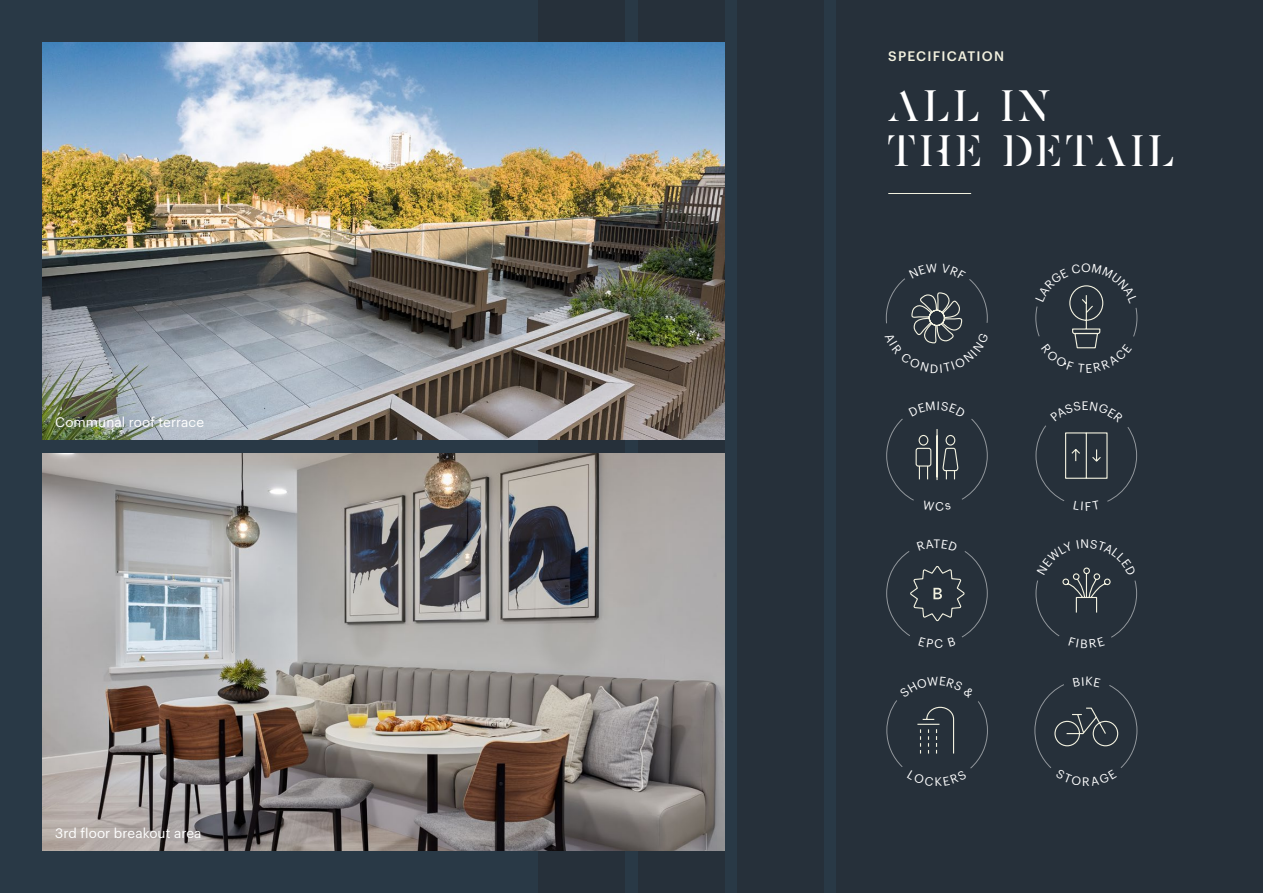
<style>
.page{position:relative;width:1263px;height:893px;background:#293946}
.page>*{position:absolute;margin:0;border:0;box-sizing:border-box;transform-origin:0 0}
.t1{font:42px/45px "Exodus Demo Stencil";letter-spacing:.09em;color:#fff}
.t2{font:13.5px "Graphik";letter-spacing:.005em;color:#fff}
.t3{font:500 13.5px "Graphik";letter-spacing:.085em;color:#f2f1df}
</style>
<div class="page">
<div style="left:836px;top:0;width:427px;height:893px;background:#26303a"></div>
<div style="left:638px;top:0;width:86px;height:893px;background:#26303a"></div>
<div style="left:737px;top:0;width:86px;height:893px;background:#26303a"></div>
<div style="left:539px;top:0;width:86px;height:893px;background:#26303a"></div>
<hr style="left:888px;top:193px;width:83px;height:1px;background:#f2f1df">
<img style="left:43px;top:453px;width:681px;height:397px">
<img style="left:43px;top:43px;width:681px;height:397px">
<svg style="left:1035px;top:425px;width:102px;height:77px"></svg>
<svg style="left:885px;top:278px;width:103px;height:223px"></svg>
<svg style="left:886px;top:551px;width:102px;height:87px"></svg>
<svg style="left:1035px;top:285px;width:103px;height:80px"></svg>
<svg style="left:1035px;top:567px;width:102px;height:71px"></svg>
<svg style="left:886px;top:700px;width:102px;height:69px"></svg>
<svg style="left:1034px;top:684px;width:104px;height:84px"></svg>
<p class="t2" style="left:55px;top:412px;width:150px">Communal roof terrace</p>
<p class="t2" style="left:55px;top:823px;width:148px">3rd floor breakout area</p>
<p class="t3" style="left:888px;top:46px;width:117px">SPECIFICATION</p>
<h1 class="t1" style="left:887px;top:84px;width:289px">ALL IN<br>THE DETAIL</h1>
</div>
